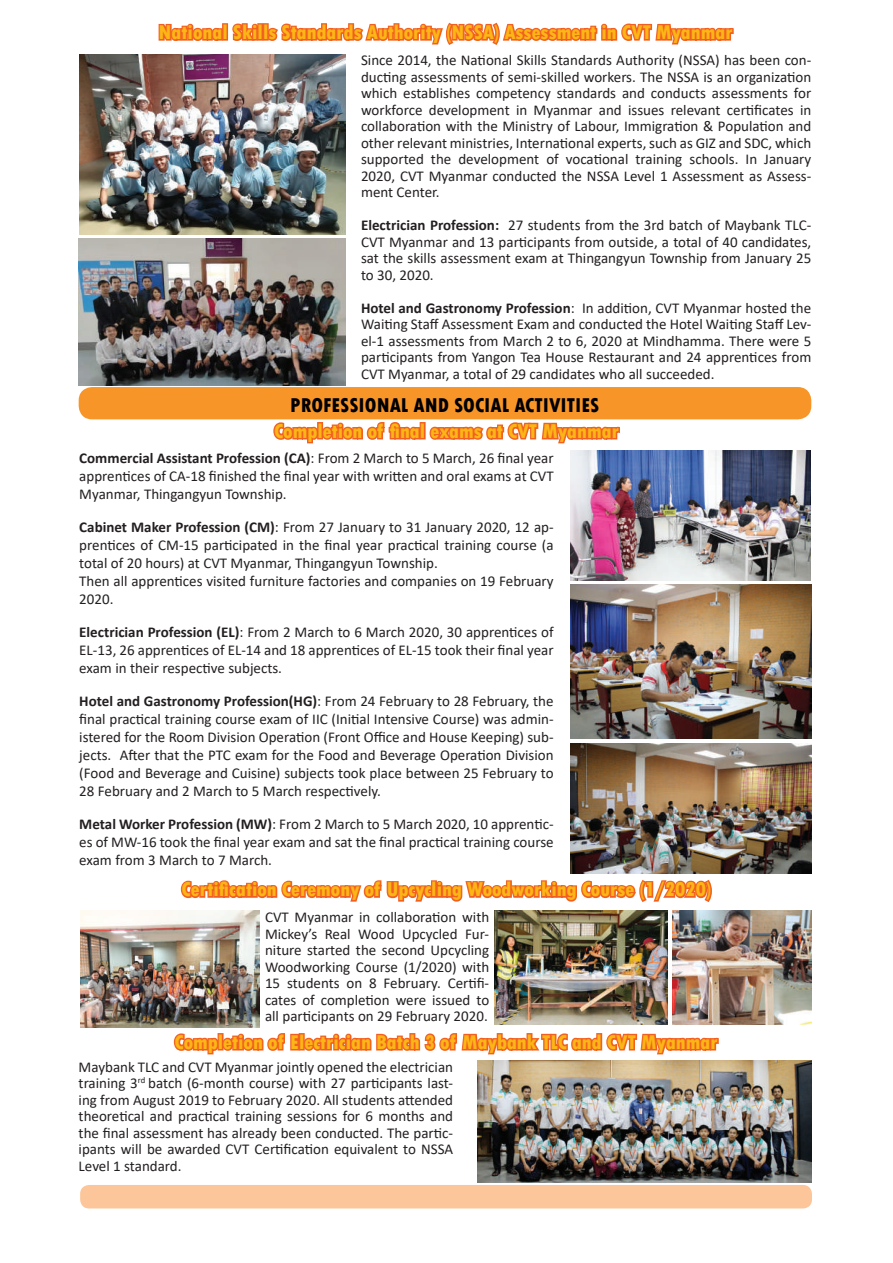
<style>
.page{position:relative;width:893px;height:1263px;background:#fff}
.page>*{position:absolute;margin:0;border:0;box-sizing:border-box;transform-origin:0 0}
.t1{font:800 condensed 21px "Tw Cen";color:#fcb615}
.t2{font:800 condensed 21px "Tw Cen";color:#000}
.t3{font:15px/16.5px "Calibri";color:#231f20;text-align:justify}
.s1{font-weight:700}
</style>
<div class="page">
<div style="left:80px;top:1185px;width:732px;height:23px;background:#fcc69a;border-radius:9px"></div>
<img style="left:79px;top:54px;width:266px;height:180px">
<img style="left:79px;top:238px;width:266px;height:148px">
<img style="left:571px;top:451px;width:240px;height:130px">
<img style="left:571px;top:585px;width:241px;height:153px">
<img style="left:571px;top:743px;width:241px;height:130px">
<img style="left:80px;top:910px;width:180px;height:117px">
<div style="left:79px;top:387px;width:732px;height:32px;background:#f79529;border-radius:14px"></div>
<svg style="left:158px;top:23px;width:64px;height:18px"></svg>
<div style="left:222px;top:23px;width:6px;height:18px;border:3px solid #f26021"></div>
<svg style="left:230px;top:22px;width:504px;height:57px"></svg>
<svg style="left:271px;top:419px;width:350px;height:59px"></svg>
<svg style="left:179px;top:849px;width:534px;height:81px"></svg>
<img style="left:495px;top:911px;width:172px;height:108px">
<img style="left:672px;top:910px;width:139px;height:114px">
<svg style="left:172px;top:1019px;width:548px;height:36px"></svg>
<img style="left:477px;top:1060px;width:335px;height:123px">
<h1 class="t1" style="left:159px;top:20px;width:575px">National Skills Standards Authority (NSSA) Assessment in CVT Myanmar</h1>
<p class="t3" style="left:361px;top:52px;width:452px">Since 2014, the National Skills Standards Authority (NSSA) has been con&shy;ducting assessments of semi-skilled workers. The NSSA is an organization which establishes competency standards and conducts assessments for workforce development in Myanmar and issues relevant certificates in collaboration with the Ministry of Labour, Immigration &amp; Population and other relevant ministries, International experts, such as GIZ and SDC, which supported the development of vocational training schools. In January 2020, CVT Myanmar conducted the NSSA Level 1 Assessment as Assess&shy;ment Center.</p>
<p class="t3" style="left:361px;top:217px;width:452px"><span class="s1">Electrician Profession:</span> 27 students from the 3rd batch of Maybank TLC-CVT Myanmar and 13 participants from outside, a total of 40 candidates, sat the skills assessment exam at Thingangyun Township from January 25 to 30, 2020.</p>
<p class="t3" style="left:361px;top:299px;width:452px"><span class="s1">Hotel and Gastronomy Profession</span>: In addition, CVT Myanmar hosted the Waiting Staff Assessment Exam and conducted the Hotel Waiting Staff Lev&shy;el-1 assessments from March 2 to 6, 2020 at Mindhamma. There were 5 participants from Yangon Tea House Restaurant and 24 apprentices from CVT Myanmar, a total of 29 candidates who all succeeded.</p>
<h1 class="t2" style="left:290px;top:393px;width:311px">PROFESSIONAL AND SOCIAL ACTIVITIES</h1>
<h1 class="t1" style="left:274px;top:419px;width:346px">Completion of final exams at CVT Myanmar</h1>
<p class="t3" style="left:79px;top:449px;width:476px;line-height:18px"><span class="s1">Commercial Assistant Profession (CA)</span>: From 2 March to 5 March, 26 final year apprentices of CA-18 finished the final year with written and oral exams at CVT Myanmar, Thingangyun Township.</p>
<p class="t3" style="left:79px;top:518px;width:476px;line-height:18px;text-align:left"><span class="s1">Cabinet Maker Profession (CM)</span>: From 27 January to 31 January 2020, 12 ap&shy;prentices of CM-15 participated in the final year practical training course (a total of 20 hours) at CVT Myanmar, Thingangyun Township.<br>Then all apprentices visited furniture factories and companies on 19 February 2020.</p>
<p class="t3" style="left:79px;top:623px;width:476px;line-height:18px"><span class="s1">Electrician Profession (EL)</span>: From 2 March to 6 March 2020, 30 apprentices of EL-13, 26 apprentices of EL-14 and 18 apprentices of EL-15 took their final year exam in their respective subjects.</p>
<p class="t3" style="left:79px;top:692px;width:476px;line-height:18px"><span class="s1">Hotel and Gastronomy Profession(HG)</span>: From 24 February to 28 February, the final practical training course exam of IIC (Initial Intensive Course) was admin&shy;istered for the Room Division Operation (Front Office and House Keeping) sub&shy;jects. After that the PTC exam for the Food and Beverage Operation Division (Food and Beverage and Cuisine) subjects took place between 25 February to 28 February and 2 March to 5 March respectively.</p>
<p class="t3" style="left:79px;top:815px;width:476px;line-height:18px"><span class="s1">Metal Worker Profession (MW)</span>: From 2 March to 5 March 2020, 10 apprentic&shy;es of MW-16 took the final year exam and sat the final practical training course exam from 3 March to 7 March.</p>
<h1 class="t1" style="left:182px;top:877px;width:531px">Certification Ceremony of Upcycling Woodworking Course (1/2020)</h1>
<p class="t3" style="left:265px;top:908px;width:226px">CVT Myanmar in collaboration with Mickey’s Real Wood Upcycled Fur&shy;niture started the second Upcycling Woodworking Course (1/2020) with 15 students on 8 February. Certifi&shy;cates of completion were issued to all participants on 29 February 2020.</p>
<p class="t3" style="left:79px;top:1058px;width:376px">Maybank TLC and CVT Myanmar jointly opened the electrician training 3<sup>rd</sup> batch (6-month course) with 27 participants last&shy;ing from August 2019 to February 2020. All students attended theoretical and practical training sessions for 6 months and the final assessment has already been conducted. The partic&shy;ipants will be awarded CVT Certification equivalent to NSSA Level 1 standard.</p>
<h1 class="t1" style="left:175px;top:1030px;width:545px">Completion of Electrician Batch 3 of Maybank TLC and CVT Myanmar</h1>
</div>
